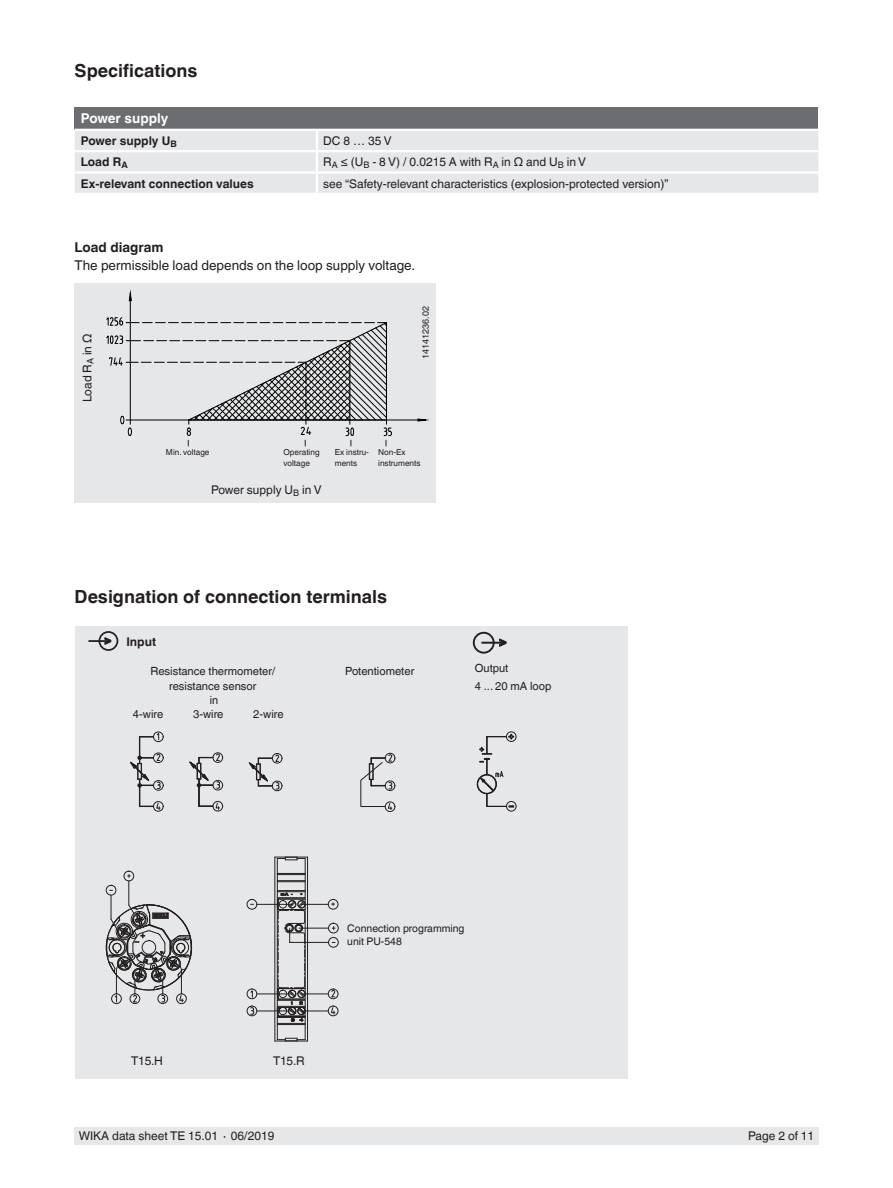
<style>
.page{position:relative;width:893px;height:1188px;background:#fff}
.page>*{position:absolute;margin:0;border:0;box-sizing:border-box;transform-origin:0 0}
.t1{font:700 18px "Helvetica World";color:#231f20}
.t2{font:13.5px "Helvetica World";color:#231f20}
.t3{font:700 13.5px "Helvetica World";color:#fff}
.t4{font:700 13.5px "Helvetica World";color:#231f20}
.t5{font:12px "Helvetica World";color:#231f20}
.t6{font:700 12px "Helvetica World";color:#231f20}
.t7{font:11.25px/15px "Helvetica World";color:#231f20;text-align:center}
.t8{font:10.5px/13.5px "Helvetica World";color:#231f20}
.t9{font:9px "Helvetica World";color:#231f20}
.t10{font:8.25px/10.5px "Helvetica World";color:#231f20}
</style>
<div class="page">
<div style="left:74px;top:1128px;width:745px;height:17px;background:#e6e7e9"></div>
<div style="left:75px;top:283px;width:361px;height:220px;background:#e6e7e9"></div>
<div style="left:75px;top:626px;width:552px;height:453px;background:#e6e7e9"></div>
<div style="left:75px;top:107px;width:743px;height:23px;background:#6c6d70"></div>
<div style="left:75px;top:131px;width:743px;height:62px;background:#e6e7e9"></div>
<hr style="left:75px;top:129px;width:242px;height:2px;background:#fff">
<hr style="left:317px;top:129px;width:501px;height:2px;background:#fff">
<hr style="left:75px;top:171px;width:242px;height:3px;background:#fff">
<hr style="left:317px;top:171px;width:501px;height:3px;background:#fff">
<hr style="left:75px;top:150px;width:242px;height:2px;background:#fff">
<hr style="left:317px;top:150px;width:501px;height:2px;background:#fff">
<svg style="left:316px;top:131px;width:2px;height:62px"></svg>
<hr style="left:130px;top:301px;width:1px;height:123px;background:#000">
<svg style="left:128px;top:292px;width:4px;height:9px"></svg>
<hr style="left:126px;top:420px;width:300px;height:1px;background:#000">
<svg style="left:417px;top:418px;width:10px;height:4px"></svg>
<hr style="left:88px;top:640px;width:21px;height:2px;background:#231f20">
<svg style="left:104px;top:637px;width:8px;height:8px"></svg>
<div style="left:99px;top:631px;width:19px;height:20px;border:2px solid #231f20;border-radius:50%"></div>
<hr style="left:481px;top:642px;width:23px;height:2px;background:#231f20">
<svg style="left:498px;top:638px;width:9px;height:9px"></svg>
<div style="left:473px;top:632px;width:22px;height:22px;border:2px solid #231f20;border-radius:50%"></div>
<svg style="left:106px;top:316px;width:286px;height:130px"></svg>
<hr style="left:275px;top:1041px;width:33px;height:1px;background:#231f20">
<hr style="left:274px;top:857px;width:1px;height:184px;background:#231f20">
<hr style="left:277px;top:858px;width:1px;height:40px;background:#231f20">
<hr style="left:277px;top:1000px;width:1px;height:40px;background:#231f20">
<svg style="left:277px;top:1038px;width:28px;height:4px"></svg>
<hr style="left:305px;top:1000px;width:1px;height:40px;background:#231f20">
<hr style="left:305px;top:858px;width:1px;height:40px;background:#231f20">
<hr style="left:307px;top:857px;width:1px;height:184px;background:#231f20">
<svg style="left:277px;top:873px;width:28px;height:9px"></svg>
<svg style="left:277px;top:858px;width:28px;height:3px"></svg>
<hr style="left:275px;top:857px;width:33px;height:1px;background:#231f20">
<hr style="left:257px;top:904px;width:35px;height:1px;background:#231f20">
<div style="left:247px;top:899px;width:10px;height:11px;border:1px solid #231f20;border-radius:50%"></div>
<div style="left:328px;top:899px;width:10px;height:11px;border:1px solid #231f20;border-radius:50%"></div>
<hr style="left:257px;top:994px;width:35px;height:1px;background:#231f20">
<div style="left:247px;top:989px;width:10px;height:10px;border:1px solid #231f20;border-radius:50%"></div>
<svg style="left:250px;top:990px;width:3px;height:8px"></svg>
<div style="left:328px;top:989px;width:10px;height:10px;border:1px solid #231f20;border-radius:50%"></div>
<div style="left:328px;top:1006px;width:10px;height:10px;border:1px solid #231f20;border-radius:50%"></div>
<hr style="left:257px;top:1011px;width:35px;height:1px;background:#231f20">
<div style="left:247px;top:1006px;width:10px;height:10px;border:1px solid #231f20;border-radius:50%"></div>
<svg style="left:251px;top:1007px;width:3px;height:8px"></svg>
<div style="left:124px;top:871px;width:10px;height:10px;border:1px solid #231f20;border-radius:50%"></div>
<div style="left:158px;top:994px;width:10px;height:10px;border:1px solid #231f20;border-radius:50%"></div>
<div style="left:130px;top:994px;width:10px;height:10px;border:1px solid #231f20;border-radius:50%"></div>
<div style="left:111px;top:994px;width:11px;height:10px;border:1px solid #231f20;border-radius:50%"></div>
<div style="left:176px;top:994px;width:11px;height:10px;border:1px solid #231f20;border-radius:50%"></div>
<svg style="left:105px;top:874px;width:88px;height:129px"></svg>
<div style="left:328px;top:923px;width:11px;height:10px;border:1px solid #231f20;border-radius:50%"></div>
<div style="left:328px;top:937px;width:11px;height:11px;border:1px solid #231f20;border-radius:50%"></div>
<svg style="left:277px;top:890px;width:58px;height:135px"></svg>
<div style="left:477px;top:775px;width:19px;height:19px;border:1px solid #231f20;border-radius:50%"></div>
<div style="left:477px;top:774px;width:20px;height:20px;border:1px solid #231f20;border-radius:50%"></div>
<div style="left:506px;top:732px;width:10px;height:10px;border:1px solid #231f20;border-radius:50%"></div>
<div style="left:506px;top:801px;width:10px;height:10px;border:1px solid #231f20;border-radius:50%"></div>
<svg style="left:479px;top:734px;width:35px;height:74px"></svg>
<div style="left:213px;top:801px;width:10px;height:10px;border:1px solid #231f20;border-radius:50%"></div>
<div style="left:213px;top:752px;width:10px;height:11px;border:1px solid #231f20;border-radius:50%"></div>
<div style="left:213px;top:780px;width:10px;height:10px;border:1px solid #231f20;border-radius:50%"></div>
<div style="left:272px;top:753px;width:10px;height:10px;border:1px solid #231f20;border-radius:50%"></div>
<svg style="left:248px;top:755px;width:34px;height:37px"></svg>
<div style="left:153px;top:732px;width:10px;height:10px;border:1px solid #231f20;border-radius:50%"></div>
<div style="left:153px;top:753px;width:10px;height:10px;border:1px solid #231f20;border-radius:50%"></div>
<svg style="left:189px;top:752px;width:31px;height:57px"></svg>
<div style="left:385px;top:802px;width:10px;height:10px;border:1px solid #231f20;border-radius:50%"></div>
<div style="left:385px;top:753px;width:10px;height:10px;border:1px solid #231f20;border-radius:50%"></div>
<div style="left:385px;top:781px;width:10px;height:10px;border:1px solid #231f20;border-radius:50%"></div>
<svg style="left:360px;top:754px;width:33px;height:56px"></svg>
<div style="left:153px;top:801px;width:10px;height:11px;border:1px solid #231f20;border-radius:50%"></div>
<div style="left:153px;top:780px;width:10px;height:11px;border:1px solid #231f20;border-radius:50%"></div>
<svg style="left:130px;top:732px;width:31px;height:78px"></svg>
<h1 class="t1" style="left:75px;top:60px;width:124px">Specifications</h1>
<p class="t3" style="left:81px;top:111px;width:89px">Power supply</p>
<p class="t6" style="left:81px;top:134px;width:97px">Power supply U<sub>B</sub></p>
<p class="t5" style="left:323px;top:134px;width:70px">DC 8 … 35 V</p>
<p class="t6" style="left:81px;top:155px;width:48px">Load R<sub>A</sub></p>
<p class="t5" style="left:323px;top:155px;width:264px">R<sub>A</sub> ≤ (U<sub>B</sub> - 8 V) / 0.0215 A with R<sub>A</sub> in Ω and U<sub>B</sub> in V</p>
<p class="t6" style="left:81px;top:176px;width:174px">Ex-relevant connection values</p>
<p class="t5" style="left:323px;top:176px;width:347px">see “Safety-relevant characteristics (explosion-protected version)”</p>
<p class="t4" style="left:75px;top:239px;width:90px">Load diagram</p>
<p class="t2" style="left:75px;top:257px;width:342px">The permissible load depends on the loop supply voltage.</p>
<p class="t5" style="left:80px;top:402px;width:69px;rotate:-90deg">Load R<sub>A</sub> in Ω</p>
<p class="t9" style="left:420px;top:359px;width:54px;rotate:-90deg">14141236.02</p>
<p class="t10" style="left:166px;top:447px;width:45px">Min. voltage</p>
<p class="t10" style="left:284px;top:447px;width:38px">Operating voltage</p>
<p class="t10" style="left:335px;top:447px;width:36px">Ex instru&shy;ments</p>
<p class="t10" style="left:378px;top:447px;width:44px">Non-Ex instruments</p>
<p class="t5" style="left:211px;top:483px;width:112px">Power supply U<sub>B</sub> in V</p>
<h1 class="t1" style="left:75px;top:586px;width:314px">Designation of connection terminals</h1>
<p class="t6" style="left:126px;top:635px;width:31px">Input</p>
<p class="t7" style="left:151px;top:664px;width:126px">Resistance thermometer/ resistance sensor</p>
<p class="t7" style="left:345px;top:664px;width:71px">Potentiometer</p>
<p class="t7" style="left:210px;top:693px;width:10px">in</p>
<p class="t7" style="left:133px;top:707px;width:32px">4-wire</p>
<p class="t7" style="left:193px;top:707px;width:32px">3-wire</p>
<p class="t7" style="left:253px;top:707px;width:32px">2-wire</p>
<p class="t7" style="left:475px;top:659px;width:78px;line-height:18px;text-align:left">Output<br>4 ... 20 mA loop</p>
<p class="t8" style="left:347px;top:922px;width:119px">Connection programming unit PU-548</p>
<p class="t5" style="left:131px;top:1054px;width:33px">T15.H</p>
<p class="t5" style="left:273px;top:1054px;width:33px">T15.R</p>
<p class="t5" style="left:79px;top:1129px;width:197px">WIKA data sheet TE 15.01 ∙ 06/2019</p>
<p class="t5" style="left:748px;top:1129px;width:68px">Page 2 of 11</p>
</div>
